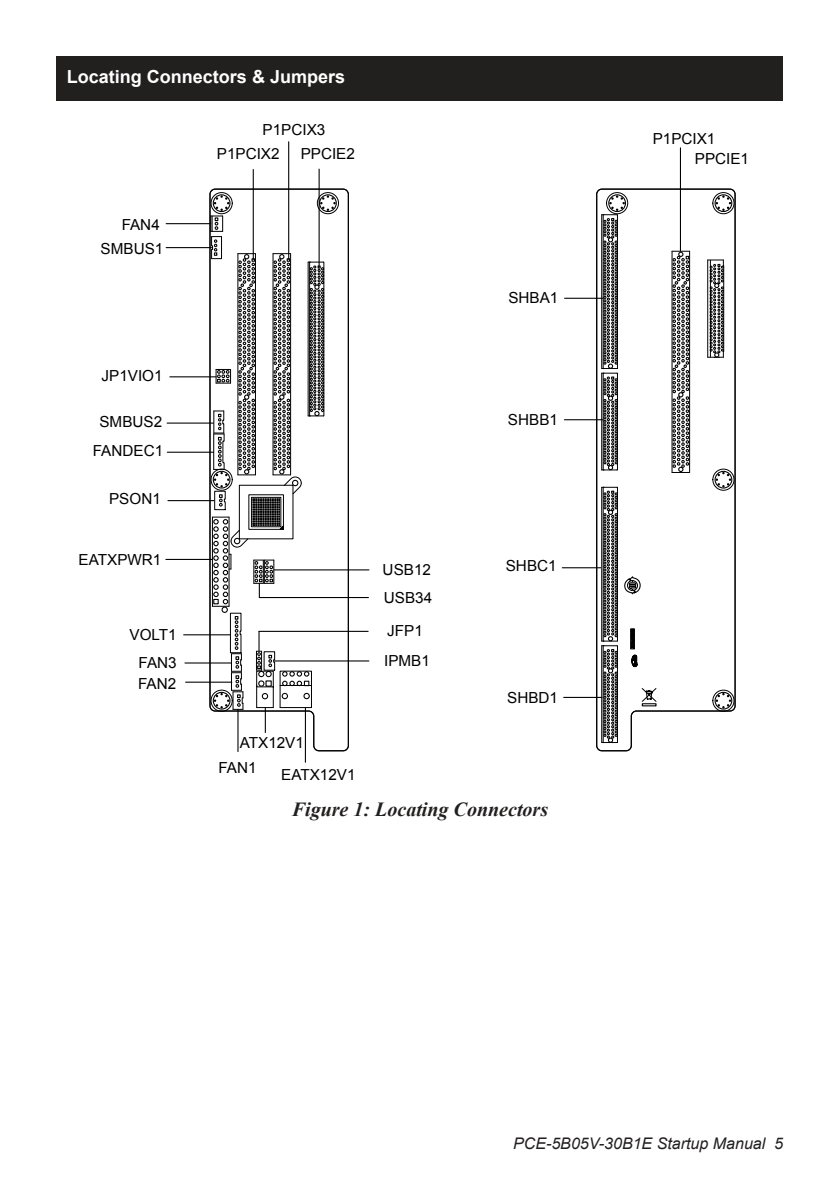
<style>
.page{position:relative;width:840px;height:1191px;background:#fff}
.page>*{position:absolute;margin:0;border:0;box-sizing:border-box;transform-origin:0 0}
.t1{font:italic 700 20px "Times New Roman";color:#221f1f}
.t2{font:700 18px "Arial";color:#fff}
.t3{font:italic 16px "Arial";color:#221f1f}
.t4{font:15.2px/24px "Arial";color:#000;text-align:right}
</style>
<div class="page">
<div style="left:57px;top:57px;width:725px;height:44px;background:#221f1f"></div>
<svg style="left:209px;top:188px;width:140px;height:564px"></svg>
<svg style="left:595px;top:188px;width:140px;height:564px"></svg>
<svg style="left:623px;top:562px;width:18px;height:42px"></svg>
<div style="left:712px;top:469px;width:22px;height:21px;border:1px solid #000;border-radius:50%"></div>
<div style="left:712px;top:690px;width:22px;height:21px;border:1px solid #000;border-radius:50%"></div>
<div style="left:606px;top:192px;width:21px;height:22px;border:1px solid #000;border-radius:50%"></div>
<div style="left:712px;top:192px;width:22px;height:22px;border:1px solid #000;border-radius:50%"></div>
<svg style="left:641px;top:688px;width:15px;height:14px"></svg>
<div style="left:641px;top:703px;width:15px;height:3px;border:1px solid #000"></div>
<svg style="left:628px;top:628px;width:10px;height:43px"></svg>
<hr style="left:689px;top:251px;width:1px;height:221px;background:#000">
<div style="left:714px;top:471px;width:18px;height:17px;border:1px solid #000;border-radius:50%"></div>
<svg style="left:715px;top:472px;width:15px;height:15px"></svg>
<div style="left:714px;top:692px;width:18px;height:17px;border:1px solid #000;border-radius:50%"></div>
<svg style="left:715px;top:693px;width:15px;height:15px"></svg>
<div style="left:608px;top:194px;width:17px;height:18px;border:1px solid #000;border-radius:50%"></div>
<div style="left:714px;top:194px;width:18px;height:18px;border:1px solid #000;border-radius:50%"></div>
<svg style="left:715px;top:195px;width:15px;height:16px"></svg>
<svg style="left:601px;top:195px;width:23px;height:275px"></svg>
<svg style="left:601px;top:486px;width:16px;height:257px;background:#6e6e6e"></svg>
<svg style="left:671px;top:251px;width:18px;height:222px"></svg>
<svg style="left:707px;top:260px;width:17px;height:98px;background:#787878"></svg>
<hr style="left:252px;top:169px;width:2px;height:90px;background:#000">
<hr style="left:288px;top:142px;width:1px;height:117px;background:#000">
<hr style="left:318px;top:169px;width:1px;height:97px;background:#000">
<hr style="left:679px;top:148px;width:1px;height:103px;background:#000">
<hr style="left:564px;top:298px;width:38px;height:1px;background:#000">
<hr style="left:166px;top:223px;width:45px;height:1px;background:#000">
<hr style="left:166px;top:247px;width:46px;height:1px;background:#000">
<hr style="left:170px;top:376px;width:46px;height:1px;background:#000">
<hr style="left:167px;top:422px;width:46px;height:1px;background:#000">
<hr style="left:167px;top:452px;width:46px;height:1px;background:#000">
<hr style="left:168px;top:500px;width:46px;height:1px;background:#000">
<hr style="left:166px;top:559px;width:46px;height:1px;background:#000">
<hr style="left:183px;top:634px;width:47px;height:1px;background:#000">
<hr style="left:185px;top:662px;width:46px;height:1px;background:#000">
<hr style="left:185px;top:681px;width:47px;height:1px;background:#000">
<hr style="left:237px;top:709px;width:1px;height:42px;background:#000">
<hr style="left:264px;top:707px;width:2px;height:25px;background:#000">
<hr style="left:305px;top:707px;width:1px;height:55px;background:#000">
<hr style="left:273px;top:660px;width:95px;height:1px;background:#000">
<hr style="left:274px;top:569px;width:95px;height:1px;background:#000">
<hr style="left:259px;top:631px;width:109px;height:1px;background:#000">
<hr style="left:259px;top:597px;width:109px;height:1px;background:#000">
<svg style="left:210px;top:195px;width:125px;height:515px"></svg>
<hr style="left:562px;top:567px;width:38px;height:1px;background:#000">
<hr style="left:564px;top:419px;width:38px;height:1px;background:#000">
<hr style="left:563px;top:697px;width:38px;height:1px;background:#000">
<p class="t2" style="left:67px;top:65px;width:280px">Locating Connectors &amp; Jumpers</p>
<p class="t4" style="left:262px;top:117px;width:64px">P1PCIX3</p>
<p class="t4" style="left:101px;top:213px;width:64px">FAN4<br>SMBUS1</p>
<p class="t4" style="left:102px;top:363px;width:62px">JP1VIO1</p>
<p class="t4" style="left:93px;top:407px;width:72px;line-height:29.2px;text-align:center">SMBUS2<br>FANDEC1</p>
<p class="t4" style="left:109px;top:487px;width:53px">PSON1</p>
<p class="t4" style="left:79px;top:547px;width:84px">EATXPWR1</p>
<p class="t4" style="left:129px;top:620px;width:49px;line-height:28.2px">VOLT1<br>FAN3</p>
<p class="t4" style="left:138px;top:671px;width:40px">FAN2</p>
<p class="t4" style="left:217px;top:142px;width:64px">P1PCIX2</p>
<p class="t4" style="left:300px;top:142px;width:56px">PPCIE2</p>
<p class="t4" style="left:508px;top:286px;width:51px">SHBA1</p>
<p class="t4" style="left:507px;top:408px;width:51px">SHBB1</p>
<p class="t4" style="left:281px;top:726px;width:76px;line-height:32.2px;text-align:left;text-indent:-41px">ATX12V1<br>EATX12V1</p>
<p class="t4" style="left:218px;top:755px;width:40px">FAN1</p>
<p class="t4" style="left:382px;top:555px;width:51px;line-height:27.8px;text-align:left">USB12<br>USB34</p>
<p class="t4" style="left:505px;top:554px;width:52px">SHBC1</p>
<p class="t4" style="left:387px;top:619px;width:37px">JFP1</p>
<p class="t4" style="left:384px;top:648px;width:47px">IPMB1</p>
<p class="t4" style="left:507px;top:685px;width:52px">SHBD1</p>
<h1 class="t1" style="left:291px;top:802px;width:258px">Figure 1: Locating Connectors</h1>
<p class="t4" style="left:652px;top:126px;width:64px">P1PCIX1</p>
<p class="t4" style="left:694px;top:147px;width:56px">PPCIE1</p>
<p class="t3" style="left:513px;top:1137px;width:271px">PCE-5B05V-30B1E Startup Manual 5</p>
</div>
